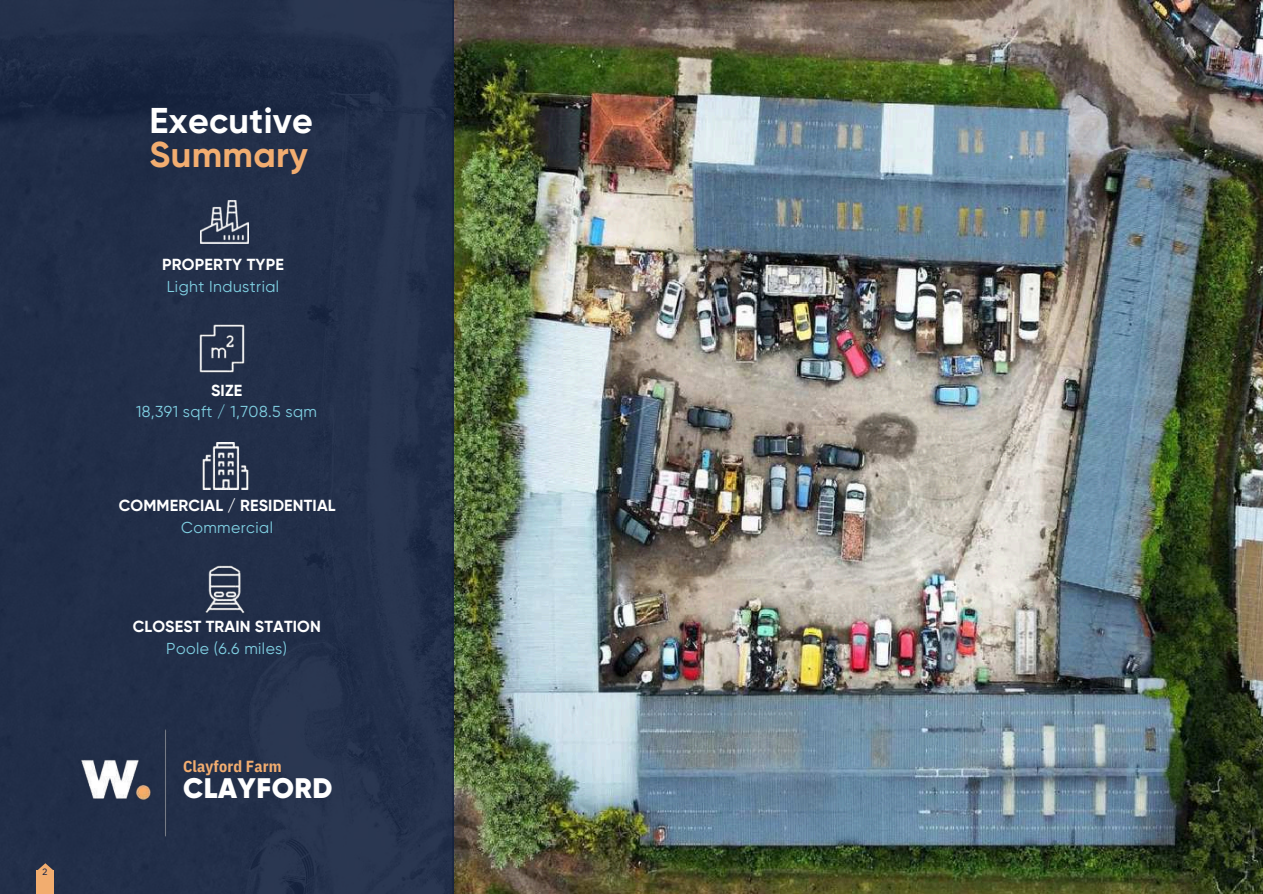
<style>
.page{position:relative;width:1263px;height:894px;background:#fff}
.page>*{position:absolute;margin:0;border:0;box-sizing:border-box;transform-origin:0 0}
.t1{font:700 35.85px "Gilroy";letter-spacing:.01em;color:#fff}
.t2{font:700 35.85px "Gilroy";letter-spacing:.01em;color:#f2ad70}
.t3{font:28.2px "Anonymous";letter-spacing:.02em;color:#fff}
.t4{font:700 16.05px "Gilroy";letter-spacing:.01em;color:#fff}
.t5{font:700 16.05px "IBM Plex Sans Cond";letter-spacing:.01em;color:#f2ad70}
.t6{font:15.9px "Gilroy";letter-spacing:.025em;color:#80d1e3}
.t7{font:9.3px "IBM Plex Sans";color:#122145}
</style>
<div class="page">
<img style="left:453px;top:0;width:810px;height:893px">
<img style="left:0;top:0;width:453px;height:893px">
<div style="left:37px;top:870px;width:17px;height:23px;background:#f2ad6f"></div>
<svg style="left:37px;top:862px;width:17px;height:8px"></svg>
<img style="left:74px;top:722px;width:100px;height:121px">
<img style="left:201px;top:200px;width:47px;height:43px">
<img style="left:202px;top:442px;width:46px;height:47px">
<img style="left:198px;top:558px;width:53px;height:62px">
<img style="left:192px;top:317px;width:60px;height:62px">
<p class="t7" style="left:42px;top:864px;width:7px">2</p>
<h1 class="t1" style="left:150px;top:98px;width:165px">Executive</h1>
<h1 class="t2" style="left:150px;top:132px;width:160px">Summary</h1>
<p class="t4" style="left:162px;top:255px;width:123px">PROPERTY TYPE</p>
<p class="t6" style="left:167px;top:276px;width:114px">Light Industrial</p>
<p class="t4" style="left:211px;top:380px;width:33px">SIZE</p>
<p class="t6" style="left:136px;top:401px;width:182px">18,391 sqft / 1,708.5 sqm</p>
<p class="t4" style="left:119px;top:495px;width:218px">COMMERCIAL / RESIDENTIAL</p>
<p class="t6" style="left:181px;top:517px;width:93px">Commercial</p>
<p class="t4" style="left:133px;top:616px;width:190px">CLOSEST TRAIN STATION</p>
<p class="t6" style="left:166px;top:638px;width:122px">Poole (6.6 miles)</p>
<p class="t5" style="left:183px;top:753px;width:100px">Clayford Farm</p>
<h2 class="t3" style="left:183px;top:775px;width:151px">CLAYFORD</h2>
</div>
